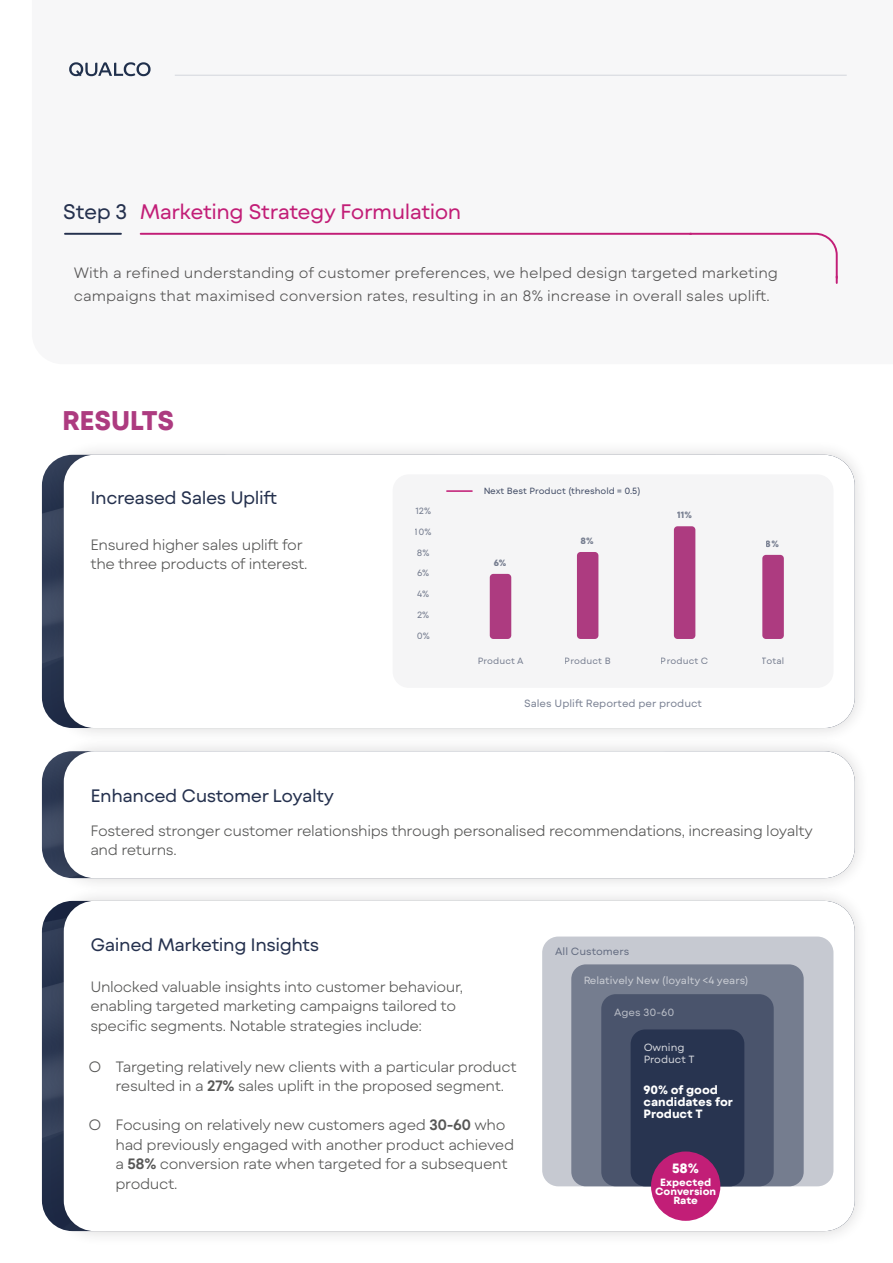
<style>
.page{position:relative;width:893px;height:1263px;background:#fff}
.page>*{position:absolute;margin:0;border:0;box-sizing:border-box;transform-origin:0 0}
.t1{font:700 27px "Mont Blanc";letter-spacing:-.025em;color:#ad3b80}
.t2{font:21px "Mont Blanc";letter-spacing:-.025em;color:#c21e77}
.t3{font:21px "Mont Blanc";color:#25314e}
.t4{font:18px "Mont Blanc";letter-spacing:-.025em;color:#25314e}
.t5{font:300 15px/19.5px "Mont Blanc";letter-spacing:-.025em;color:#575756}
.t6{font:300 15px/22.5px "Mont Blanc";color:#565555}
.t7{font:700 13.5px "Mont Blanc";color:#fff}
.t8{font:700 12px/12px "Mont Blanc";color:#fff}
.t9{font:10.5px/12px "Mont Blanc";color:#fff}
.t10{font:10.5px "Mont Blanc";color:#25314e}
.t11{font:700 10.5px/9px "Mont Blanc";color:#fff;text-align:center}
.t12{font:9.15px "Mont Blanc";letter-spacing:.01em;color:#25314e}
.t13{font:700 9.15px "Mont Blanc";color:#25314e}
.t14{font:9px "Mont Blanc";color:#25314e}
.s1{font-weight:600}
</style>
<div class="page">
<hr style="left:892px;top:306px;width:1px;height:957px;background:#25314e">
<div style="left:48px;top:439px;width:822px;height:304px;background:#231f20;opacity:.18"></div>
<div style="left:64px;top:455px;width:791px;height:273px;background:#fff;border-radius:31px"></div>
<svg style="left:64px;top:74px;width:829px;height:290px"></svg>
<hr style="left:141px;top:233px;width:550px;height:2px;background:#c21e77">
<hr style="left:65px;top:233px;width:56px;height:2px;background:#25314e">
<svg style="left:688px;top:232px;width:151px;height:51px"></svg>
<div style="left:48px;top:736px;width:822px;height:157px;background:#231f20;opacity:.18"></div>
<div style="left:64px;top:751px;width:791px;height:127px;background:#fff;border-radius:31px"></div>
<div style="left:48px;top:885px;width:822px;height:361px;background:#231f20;opacity:.18"></div>
<div style="left:64px;top:901px;width:791px;height:330px;background:#fff;border-radius:31px"></div>
<div style="left:393px;top:474px;width:440px;height:214px;background:#f5f5f6;border-radius:16px"></div>
<div style="left:490px;top:574px;width:21px;height:65px;background:#ad3b80;border-radius:4px"></div>
<div style="left:577px;top:552px;width:21px;height:87px;background:#ad3b80;border-radius:4px"></div>
<div style="left:674px;top:526px;width:21px;height:113px;background:#ad3b80;border-radius:4px"></div>
<div style="left:762px;top:555px;width:22px;height:84px;background:#ad3b80;border-radius:4px"></div>
<div style="left:542px;top:936px;width:291px;height:250px;background:#c6c9d1;border-radius:16px"></div>
<div style="left:571px;top:964px;width:233px;height:222px;background:#757d8f;border-radius:15px"></div>
<div style="left:601px;top:994px;width:173px;height:192px;background:#4a546c;border-radius:15px"></div>
<div style="left:631px;top:1029px;width:113px;height:157px;background:#25314e;border-radius:15px"></div>
<div style="left:651px;top:1151px;width:69px;height:70px;background:#c21e77;border-radius:50%"></div>
<hr style="left:447px;top:490px;width:25px;height:2px;background:#c21e77">
<svg style="left:64px;top:62px;width:87px;height:14px"></svg>
<hr style="left:175px;top:75px;width:672px;height:1px;background:#d3d6dc">
<p class="t3" style="left:63px;top:198px;width:66px">Step 3</p>
<p class="t2" style="left:140px;top:198px;width:323px">Marketing Strategy Formulation</p>
<p class="t6" style="left:74px;top:262px;width:706px">With a refined understanding of customer preferences, we helped design targeted marketing campaigns that maximised conversion rates, resulting in an 8% increase in overall sales uplift.</p>
<p class="t1" style="left:62px;top:403px;width:114px">RESULTS</p>
<p class="t4" style="left:90px;top:486px;width:189px">Increased Sales Uplift</p>
<p class="t5" style="left:90px;top:535px;width:219px">Ensured higher sales uplift for the three products of interest.</p>
<p class="t4" style="left:90px;top:784px;width:245px">Enhanced Customer Loyalty</p>
<p class="t12" style="left:415px;top:505px;width:17px">12%</p>
<p class="t12" style="left:415px;top:526px;width:18px">10%</p>
<p class="t12" style="left:417px;top:547px;width:14px">8%</p>
<p class="t12" style="left:417px;top:567px;width:14px">6%</p>
<p class="t12" style="left:417px;top:588px;width:13px">4%</p>
<p class="t12" style="left:417px;top:609px;width:14px">2%</p>
<p class="t12" style="left:417px;top:629px;width:15px">0%</p>
<p class="t14" style="left:483px;top:485px;width:158px">Next Best Product (threshold = 0.5)</p>
<p class="t13" style="left:494px;top:557px;width:14px">6%</p>
<p class="t13" style="left:581px;top:535px;width:15px">8%</p>
<p class="t13" style="left:677px;top:509px;width:16px">11%</p>
<p class="t12" style="left:478px;top:655px;width:48px">Product A</p>
<p class="t12" style="left:565px;top:655px;width:47px">Product B</p>
<p class="t12" style="left:661px;top:655px;width:49px">Product C</p>
<p class="t10" style="left:524px;top:696px;width:180px">Sales Uplift Reported per product</p>
<p class="t13" style="left:766px;top:538px;width:15px">8%</p>
<p class="t12" style="left:762px;top:655px;width:24px">Total</p>
<p class="t5" style="left:90px;top:821px;width:724px">Fostered stronger customer relationships through personalised recommendations, increasing loyalty and returns.</p>
<p class="t4" style="left:90px;top:933px;width:230px">Gained Marketing Insights</p>
<p class="t5" style="left:90px;top:977px;width:374px">Unlocked valuable insights into customer behaviour, enabling targeted marketing campaigns tailored to specific segments. Notable strategies include:</p>
<p class="t5" style="left:116px;top:1057px;width:403px;text-indent:-27px">o Targeting relatively new clients with a particular product resulted in a <span class="s1">27%</span> sales uplift in the proposed segment.</p>
<p class="t5" style="left:116px;top:1115px;width:400px;text-indent:-27px">o Focusing on relatively new customers aged <span class="s1">30-60</span> who had previously engaged with another product achieved a <span class="s1">58%</span> conversion rate when targeted for a subsequent product.</p>
<p class="t10" style="left:555px;top:945px;width:76px">All Customers</p>
<p class="t9" style="left:583px;top:974px;width:167px">Relatively New (loyalty &lt;4 years)</p>
<p class="t9" style="left:614px;top:1006px;width:62px">Ages 30-60</p>
<p class="t9" style="left:643px;top:1041px;width:53px">Owning<br>Product T</p>
<p class="t8" style="left:643px;top:1084px;width:91px">90% of good candidates for<br>Product T</p>
<p class="t7" style="left:672px;top:1159px;width:28px">58%</p>
<p class="t11" style="left:655px;top:1178px;width:63px">Expected<br>Conversion<br>Rate</p>
</div>
